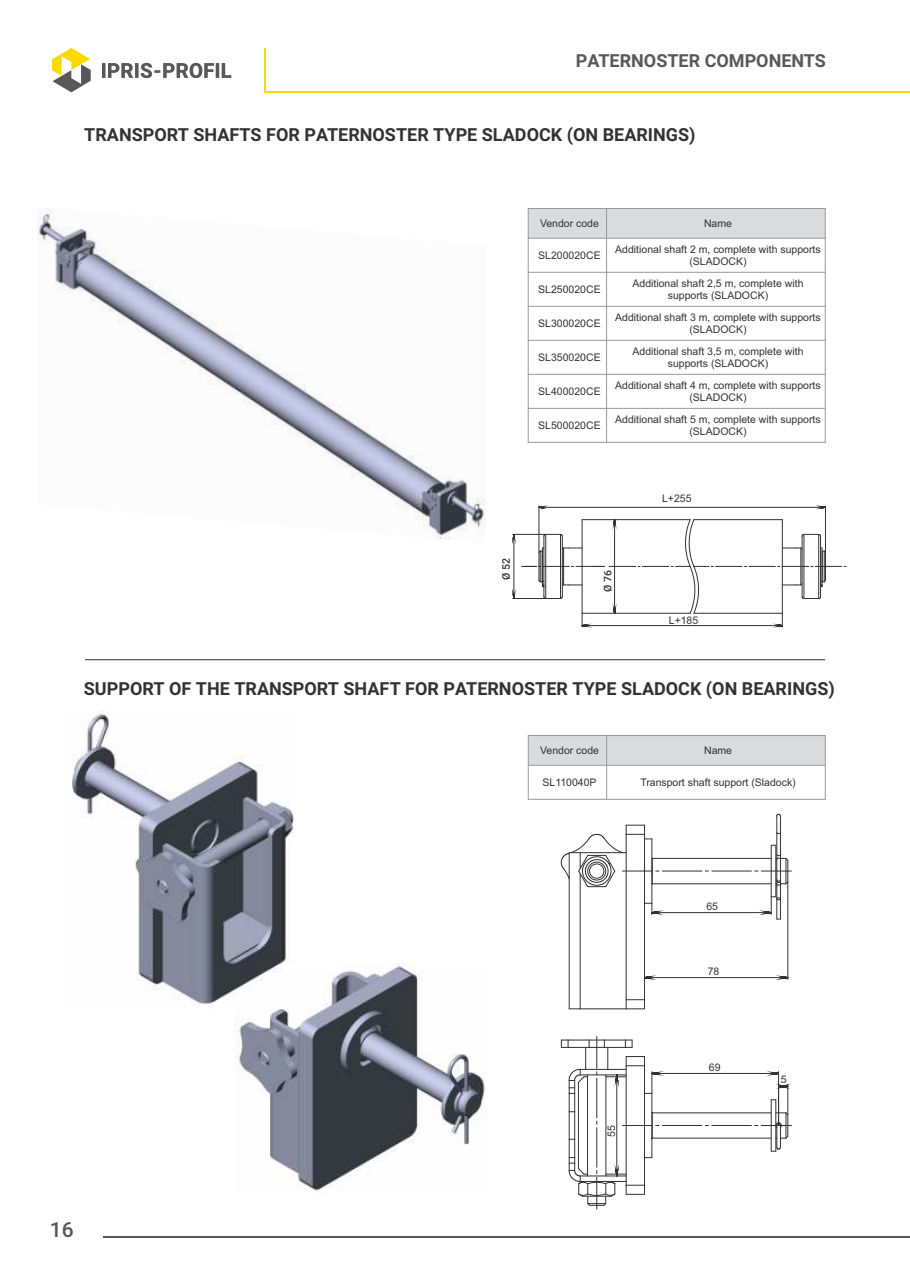
<style>
.page{position:relative;width:910px;height:1280px;background:#fff}
.page>*{position:absolute;margin:0;border:0;box-sizing:border-box;transform-origin:0 0}
.t1{font:500 21px "Roboto";color:#59575b}
.t2{font:700 18px "Roboto";color:#323234}
.t3{font:700 18px "Roboto";color:#59575b}
.t4{font:10.5px/11.7px "Arial";color:#323234;text-align:center}
.t5{font:500 10.5px "Roboto";color:#323234}
</style>
<div class="page">
<img style="left:37px;top:208px;width:449px;height:332px">
<hr style="left:85px;top:659px;width:740px;height:1px;background:#323234">
<div style="left:528px;top:208px;width:79px;height:30px;background:#d9dbdc"></div>
<div style="left:607px;top:208px;width:218px;height:30px;background:#d9dbdc"></div>
<hr style="left:528px;top:208px;width:1px;height:235px;background:#9a9a9e">
<hr style="left:606px;top:208px;width:1px;height:235px;background:#9a9a9e">
<hr style="left:825px;top:208px;width:1px;height:235px;background:#9a9a9e">
<hr style="left:528px;top:442px;width:298px;height:1px;background:#9a9a9e">
<hr style="left:528px;top:408px;width:298px;height:1px;background:#9a9a9e">
<hr style="left:528px;top:374px;width:298px;height:1px;background:#9a9a9e">
<hr style="left:528px;top:340px;width:298px;height:1px;background:#9a9a9e">
<hr style="left:528px;top:306px;width:298px;height:1px;background:#9a9a9e">
<hr style="left:528px;top:272px;width:298px;height:1px;background:#9a9a9e">
<hr style="left:528px;top:238px;width:298px;height:1px;background:#9a9a9e">
<hr style="left:528px;top:208px;width:298px;height:1px;background:#9a9a9e">
<hr style="left:539px;top:506px;width:1px;height:46px;background:#323234">
<hr style="left:825px;top:506px;width:1px;height:46px;background:#323234">
<hr style="left:539px;top:507px;width:286px;height:1px;background:#323234">
<svg style="left:538px;top:505px;width:13px;height:4px"></svg>
<svg style="left:813px;top:505px;width:13px;height:5px"></svg>
<svg style="left:512px;top:519px;width:334px;height:109px"></svg>
<div style="left:528px;top:735px;width:79px;height:30px;background:#d9dbdc"></div>
<div style="left:607px;top:735px;width:218px;height:30px;background:#d9dbdc"></div>
<hr style="left:528px;top:735px;width:1px;height:65px;background:#9a9a9e">
<hr style="left:606px;top:735px;width:1px;height:65px;background:#9a9a9e">
<hr style="left:825px;top:735px;width:1px;height:65px;background:#9a9a9e">
<hr style="left:528px;top:799px;width:298px;height:1px;background:#9a9a9e">
<hr style="left:528px;top:765px;width:298px;height:1px;background:#9a9a9e">
<hr style="left:528px;top:735px;width:298px;height:1px;background:#9a9a9e">
<img style="left:234px;top:963px;width:253px;height:228px">
<img style="left:64px;top:711px;width:230px;height:297px">
<hr style="left:652px;top:1112px;width:119px;height:1px;background:#323234">
<hr style="left:652px;top:1138px;width:119px;height:1px;background:#323234">
<hr style="left:771px;top:1100px;width:1px;height:51px;background:#323234">
<hr style="left:775px;top:1100px;width:1px;height:51px;background:#323234">
<svg style="left:771px;top:1112px;width:18px;height:40px"></svg>
<hr style="left:652px;top:858px;width:119px;height:1px;background:#323234">
<hr style="left:652px;top:883px;width:119px;height:1px;background:#323234">
<hr style="left:580px;top:874px;width:1px;height:135px;background:#323234">
<hr style="left:580px;top:1008px;width:46px;height:1px;background:#323234">
<hr style="left:569px;top:853px;width:1px;height:156px;background:#323234">
<hr style="left:651px;top:839px;width:1px;height:64px;background:#323234">
<svg style="left:626px;top:999px;width:19px;height:10px"></svg>
<hr style="left:644px;top:834px;width:1px;height:166px;background:#323234">
<hr style="left:626px;top:834px;width:1px;height:166px;background:#323234">
<hr style="left:761px;top:1125px;width:30px;height:1px;background:#323234">
<hr style="left:712px;top:1125px;width:39px;height:1px;background:#323234">
<hr style="left:662px;top:1125px;width:40px;height:1px;background:#323234">
<hr style="left:596px;top:1036px;width:1px;height:32px;background:#323234">
<hr style="left:787px;top:1084px;width:1px;height:30px;background:#323234">
<hr style="left:652px;top:1073px;width:127px;height:1px;background:#323234">
<hr style="left:778px;top:1071px;width:1px;height:54px;background:#323234">
<svg style="left:776px;top:1083px;width:15px;height:6px"></svg>
<svg style="left:767px;top:1071px;width:12px;height:5px"></svg>
<svg style="left:561px;top:1040px;width:106px;height:170px"></svg>
<hr style="left:761px;top:871px;width:30px;height:1px;background:#323234">
<hr style="left:712px;top:871px;width:39px;height:1px;background:#323234">
<hr style="left:662px;top:871px;width:40px;height:1px;background:#323234">
<svg style="left:561px;top:825px;width:98px;height:63px"></svg>
<hr style="left:622px;top:871px;width:30px;height:1px;background:#323234">
<hr style="left:652px;top:912px;width:119px;height:1px;background:#323234">
<hr style="left:787px;top:882px;width:1px;height:97px;background:#323234">
<hr style="left:644px;top:977px;width:144px;height:1px;background:#323234">
<svg style="left:645px;top:903px;width:22px;height:12px"></svg>
<svg style="left:755px;top:813px;width:34px;height:107px"></svg>
<svg style="left:773px;top:975px;width:16px;height:5px"></svg>
<svg style="left:645px;top:975px;width:14px;height:5px"></svg>
<svg style="left:52px;top:48px;width:39px;height:44px"></svg>
<svg style="left:102px;top:63px;width:129px;height:15px"></svg>
<hr style="left:264px;top:91px;width:646px;height:1px;background:#fdd904">
<hr style="left:264px;top:48px;width:2px;height:44px;background:#fdd904">
<hr style="left:104px;top:1236px;width:806px;height:1px;background:#59575b">
<h2 class="t3" style="left:576px;top:53px;width:252px">PATERNOSTER COMPONENTS</h2>
<h2 class="t2" style="left:84px;top:127px;width:613px">TRANSPORT SHAFTS FOR PATERNOSTER TYPE SLADOCK (ON BEARINGS)</h2>
<p class="t4" style="left:540px;top:218px;width:60px">Vendor code</p>
<p class="t4" style="left:704px;top:218px;width:30px">Name</p>
<p class="t4" style="left:538px;top:250px;width:64px">SL200020CE</p>
<p class="t4" style="left:615px;top:244px;width:207px">Additional shaft 2 m, complete with supports (SLADOCK)</p>
<p class="t4" style="left:538px;top:284px;width:64px">SL250020CE</p>
<p class="t4" style="left:632px;top:278px;width:172px">Additional shaft 2,5 m, complete with supports (SLADOCK)</p>
<p class="t4" style="left:538px;top:318px;width:64px">SL300020CE</p>
<p class="t4" style="left:615px;top:312px;width:207px">Additional shaft 3 m, complete with supports (SLADOCK)</p>
<p class="t4" style="left:538px;top:352px;width:64px">SL350020CE</p>
<p class="t4" style="left:632px;top:347px;width:172px">Additional shaft 3,5 m, complete with supports (SLADOCK)</p>
<p class="t4" style="left:538px;top:386px;width:64px">SL400020CE</p>
<p class="t4" style="left:615px;top:381px;width:207px">Additional shaft 4 m, complete with supports (SLADOCK)</p>
<p class="t4" style="left:538px;top:420px;width:64px">SL500020CE</p>
<p class="t4" style="left:615px;top:415px;width:207px">Additional shaft 5 m, complete with supports (SLADOCK)</p>
<p class="t5" style="left:502px;top:580px;width:23px;rotate:-90deg">Ø 52</p>
<p class="t5" style="left:604px;top:592px;width:23px;rotate:-90deg">Ø 76</p>
<p class="t4" style="left:662px;top:493px;width:31px">L+255</p>
<p class="t4" style="left:669px;top:615px;width:31px">L+185</p>
<h2 class="t2" style="left:84px;top:682px;width:752px">SUPPORT OF THE TRANSPORT SHAFT FOR PATERNOSTER TYPE SLADOCK (ON BEARINGS)</h2>
<p class="t4" style="left:540px;top:745px;width:60px">Vendor code</p>
<p class="t4" style="left:704px;top:745px;width:30px">Name</p>
<p class="t4" style="left:542px;top:777px;width:56px">SL110040P</p>
<p class="t4" style="left:640px;top:777px;width:157px">Transport shaft support (Sladock)</p>
<h1 class="t1" style="left:50px;top:1221px;width:25px">16</h1>
<p class="t4" style="left:607px;top:1136px;width:13px;rotate:-90deg">55</p>
<p class="t4" style="left:706px;top:902px;width:13px">65</p>
<p class="t4" style="left:708px;top:966px;width:13px">78</p>
<p class="t4" style="left:709px;top:1063px;width:13px">69</p>
<p class="t4" style="left:781px;top:1075px;width:7px">5</p>
</div>
